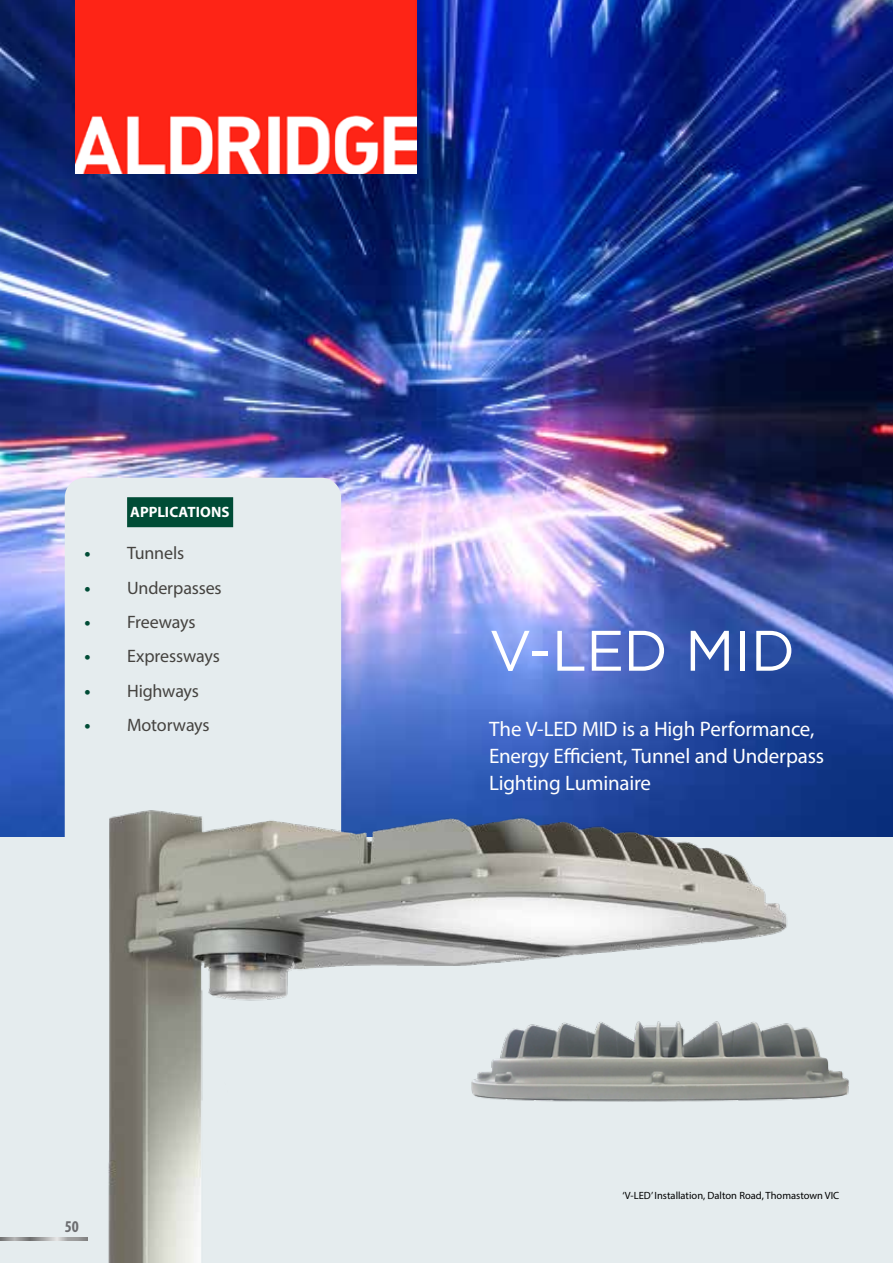
<style>
.page{position:relative;width:893px;height:1263px;background:#fff}
.page>*{position:absolute;margin:0;border:0;box-sizing:border-box;transform-origin:0 0}
.t1{font:57px "Gotham";letter-spacing:-.01em;color:#fff}
.t2{font:21px/27px "Myriad Pro";letter-spacing:-.01em;color:#fff}
.t3{font:18px "Myriad Pro";letter-spacing:-.01em;color:#454340}
.t4{font:700 condensed 16.5px "Myriad Pro";color:#6d6e71}
.t5{font:700 15px "Myriad Pro";color:#fff}
.t6{font:10.5px "Myriad Pro";color:#000}
.s1{font-weight:700;color:#004c36}
</style>
<div class="page">
<img style="left:0;top:0;width:893px;height:838px">
<div style="left:0;top:838px;width:893px;height:425px;background:#e5ecee"></div>
<div style="left:65px;top:478px;width:276px;height:537px;background:#e5ecee;border-radius:20px"></div>
<div style="left:127px;top:497px;width:106px;height:30px;background:#004c36"></div>
<img style="left:794px;top:1027px;width:55px;height:73px">
<img style="left:108px;top:782px;width:686px;height:481px">
<svg style="left:0;top:1237px;width:88px;height:4px"></svg>
<img style="left:75px;top:0;width:342px;height:173px">
<p class="t5" style="left:130px;top:502px;width:101px">APPLICATIONS</p>
<p class="t3" style="left:85px;top:542px;width:101px"><span class="s1">•</span> Tunnels</p>
<p class="t3" style="left:85px;top:577px;width:139px"><span class="s1">•</span> Underpasses</p>
<p class="t3" style="left:85px;top:611px;width:113px"><span class="s1">•</span> Freeways</p>
<p class="t3" style="left:85px;top:645px;width:137px"><span class="s1">•</span> Expressways</p>
<p class="t3" style="left:85px;top:679px;width:116px"><span class="s1">•</span> Highways</p>
<p class="t3" style="left:85px;top:714px;width:127px"><span class="s1">•</span> Motorways</p>
<p class="t4" style="left:65px;top:1216px;width:16px">50</p>
<h1 class="t1" style="left:489px;top:614px;width:308px">V-LED MID</h1>
<p class="t2" style="left:489px;top:715px;width:337px">The V-LED MID is a High Performance,<br>Energy Efficient, Tunnel and Underpass<br>Lighting Luminaire</p>
<p class="t6" style="left:622px;top:1189px;width:218px">‘V-LED’ Installation, Dalton Road, Thomastown VIC</p>
</div>
